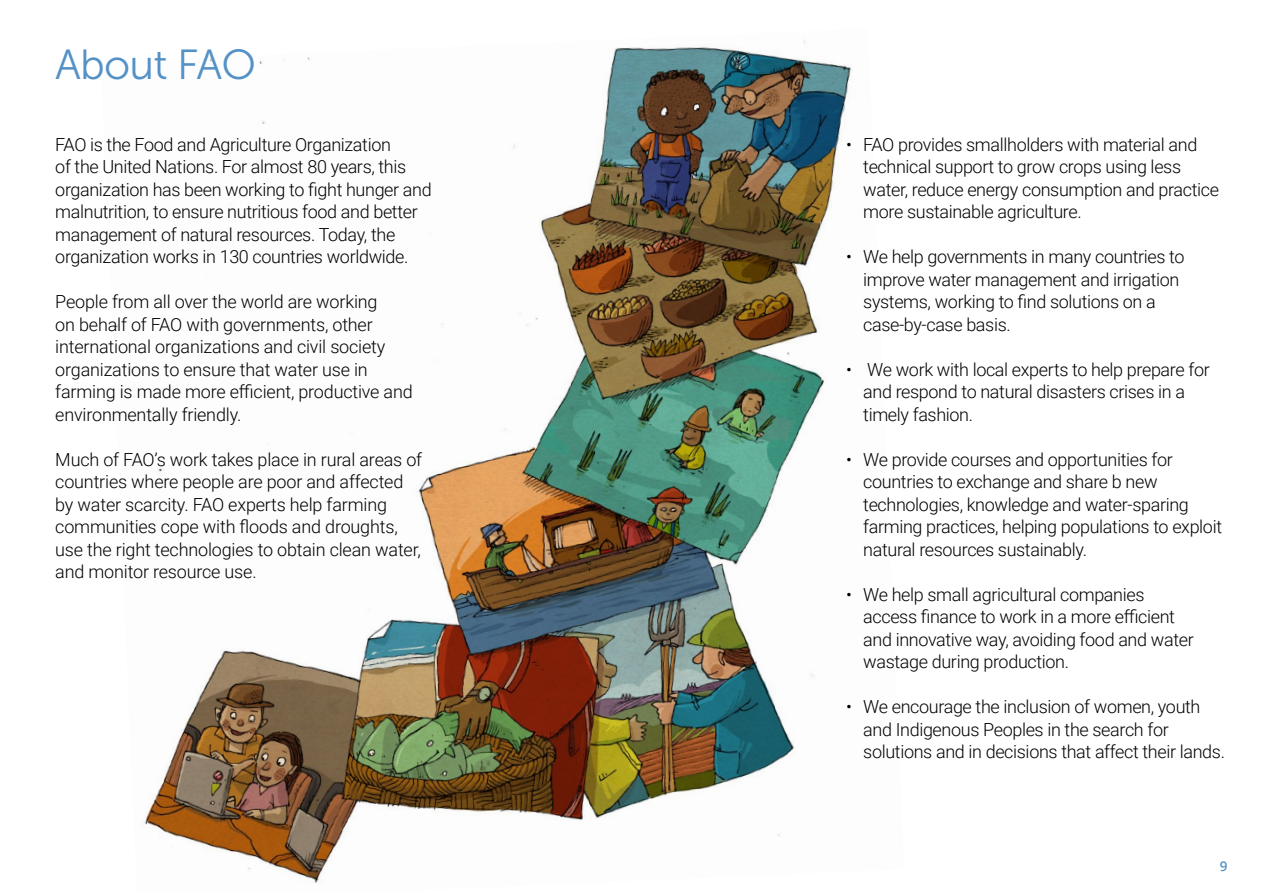
<style>
.page{position:relative;width:1263px;height:893px;background:#fff}
.page>*{position:absolute;margin:0;border:0;box-sizing:border-box;transform-origin:0 0}
.t1{font:42px "Museo Sans 300";letter-spacing:-.02em;color:#5391c6}
.t2{font:300 18px/22.5px "Roboto";letter-spacing:-.02em;color:#000}
.t3{font:600 13.5px "Open Sans";color:#5391c6}
</style>
<div class="page">
<img style="left:113px;top:40px;width:739px;height:843px">
<h1 class="t1" style="left:55px;top:41px;width:202px">About FAO</h1>
<p class="t2" style="left:55px;top:132px;width:378px">FAO is the Food and Agriculture Organization<br>of the United Nations. For almost 80 years, this organization has been working to fight hunger and malnutrition, to ensure nutritious food and better management of natural resources. Today, the organization works in 130 countries worldwide.</p>
<p class="t2" style="left:55px;top:290px;width:359px">People from all over the world are working<br>on behalf of FAO with governments, other international organizations and civil society organizations to ensure that water use in farming is made more efficient, productive and environmentally friendly.</p>
<p class="t2" style="left:55px;top:447px;width:368px">Much of FAO’s work takes place in rural areas of countries where people are poor and affected by water scarcity. FAO experts help farming communities cope with floods and droughts, use the right technologies to obtain clean water, and monitor resource use.</p>
<p class="t2" style="left:863px;top:132px;width:357px;text-indent:-17px">• FAO provides smallholders with material and technical support to grow crops using less water, reduce energy consumption and practice more sustainable agriculture.</p>
<p class="t2" style="left:863px;top:245px;width:323px;text-indent:-17px">• We help governments in many countries to improve water management and irrigation systems, working to find solutions on a case-by-case basis.</p>
<p class="t2" style="left:863px;top:357px;width:348px;text-indent:-17px">• We work with local experts to help prepare for and respond to natural disasters crises in a timely fashion.</p>
<p class="t2" style="left:863px;top:447px;width:360px;text-indent:-17px">• We provide courses and opportunities for countries to exchange and share b new technologies, knowledge and water-sparing farming practices, helping populations to exploit natural resources sustainably.</p>
<p class="t2" style="left:863px;top:582px;width:332px;text-indent:-17px">• We help small agricultural companies access finance to work in a more efficient and innovative way, avoiding food and water wastage during production.</p>
<p class="t2" style="left:863px;top:695px;width:363px;text-indent:-17px">• We encourage the inclusion of women, youth and Indigenous Peoples in the search for solutions and in decisions that affect their lands.</p>
<p class="t3" style="left:1220px;top:856px;width:9px">9</p>
</div>
